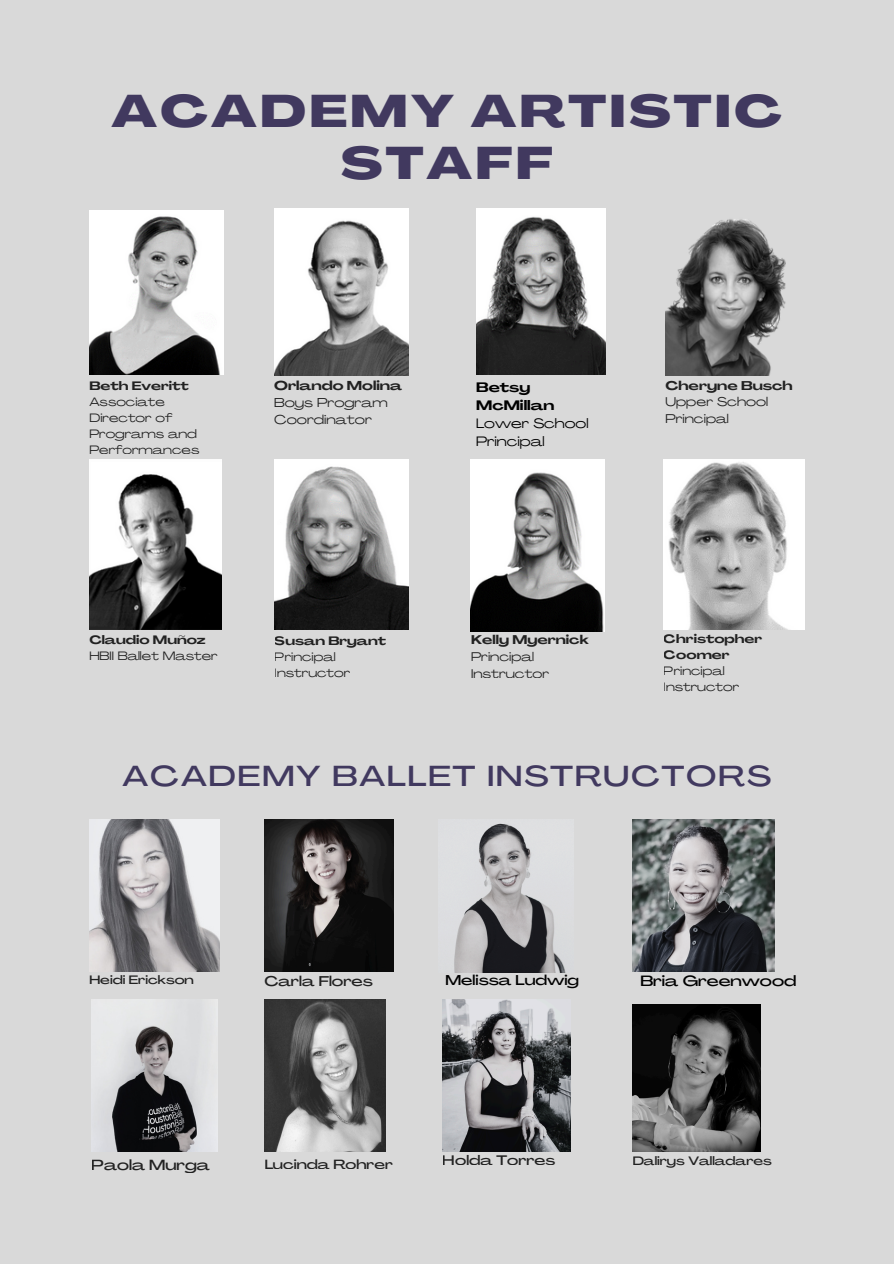
<style>
.page{position:relative;width:894px;height:1264px;background:#fff}
.page>*{position:absolute;margin:0;border:0;box-sizing:border-box;transform-origin:0 0}
.t1{font:800 45px/51.8px "Agrandir Grand";letter-spacing:.07em;color:#41395f;text-align:center}
.t2{font:500 28.5px "Agrandir Grand";letter-spacing:.07em;color:#41395f}
.t3{font:500 14.7px "Agrandir Grand";color:#000}
.t4{font:500 14.4px "Agrandir Grand";color:#000}
.t5{font:500 14.1px "Agrandir Grand";color:#000}
.t6{font:500 13.95px "Agrandir Grand";color:#000}
.t7{font:500 13.65px "Agrandir Grand";color:#000}
.t8{font:13.5px/18px "Agrandir Grand";color:#000}
.t9{font:500 13.2px "Agrandir Grand";color:#000}
.t10{font:12.75px/17px "Agrandir Grand";color:#000}
.t11{font:700 12.75px "Agrandir Grand";color:#000}
.t12{font:12.45px/16.6px "Agrandir Grand";color:#000}
.t13{font:700 12.45px "Agrandir Grand";color:#000}
.t14{font:12px/16px "Agrandir Grand";color:#000}
.t15{font:700 12px/16px "Agrandir Grand";color:#000}
.t16{font:500 12px "Agrandir Grand";color:#000}
.s1{font-weight:700}
</style>
<div class="page">
<div style="left:0;top:0;width:893px;height:1263px;background:#d9d9d9"></div>
<img style="left:665px;top:219px;width:121px;height:157px">
<img style="left:89px;top:210px;width:134px;height:164px">
<img style="left:274px;top:208px;width:134px;height:168px">
<img style="left:476px;top:208px;width:129px;height:167px">
<img style="left:89px;top:460px;width:132px;height:170px">
<img style="left:274px;top:460px;width:134px;height:170px">
<img style="left:470px;top:460px;width:134px;height:171px">
<img style="left:663px;top:460px;width:141px;height:170px">
<img style="left:264px;top:999px;width:122px;height:152px">
<img style="left:264px;top:819px;width:130px;height:152px">
<img style="left:89px;top:819px;width:131px;height:152px">
<img style="left:92px;top:999px;width:126px;height:152px">
<img style="left:442px;top:999px;width:128px;height:152px">
<img style="left:632px;top:1004px;width:128px;height:147px">
<img style="left:632px;top:819px;width:142px;height:152px">
<img style="left:454px;top:823px;width:112px;height:149px">
<p class="t1" style="left:111px;top:90px;width:672px">ACADEMY ARTISTIC<br>STAFF</p>
<p class="t15" style="left:89px;top:378px;width:101px">Beth Everitt</p>
<p class="t14" style="left:89px;top:394px;width:111px">Associate<br>Director of<br>Programs and<br>Performances</p>
<p class="t11" style="left:274px;top:380px;width:129px">Orlando Molina</p>
<p class="t10" style="left:274px;top:395px;width:115px">Boys Program<br>Coordinator</p>
<h1 class="t8" style="left:476px;top:379px;width:114px"><span class="s1">Betsy<br>McMillan<br></span>Lower School<br>Principal</h1>
<p class="t15" style="left:89px;top:633px;width:118px">Claudio Muñoz</p>
<p class="t14" style="left:89px;top:649px;width:130px">HBII Ballet Master</p>
<p class="t15" style="left:275px;top:634px;width:113px">Susan Bryant</p>
<p class="t14" style="left:275px;top:650px;width:77px">Principal<br>Instructor</p>
<p class="t13" style="left:471px;top:635px;width:119px">Kelly Myernick</p>
<p class="t12" style="left:471px;top:649px;width:79px">Principal<br>Instructor</p>
<p class="t13" style="left:665px;top:380px;width:129px">Cheryne Busch</p>
<p class="t12" style="left:665px;top:395px;width:104px">Upper School<br>Principal</p>
<p class="t15" style="left:663px;top:632px;width:100px">Christopher<br>Coomer</p>
<p class="t14" style="left:663px;top:664px;width:77px">Principal<br>Instructor</p>
<p class="t2" style="left:122px;top:764px;width:650px">ACADEMY BALLET INSTRUCTORS</p>
<p class="t16" style="left:89px;top:975px;width:106px">Heidi Erickson</p>
<p class="t6" style="left:264px;top:975px;width:110px">Carla Flores</p>
<p class="t5" style="left:445px;top:974px;width:135px">Melissa Ludwig</p>
<p class="t3" style="left:640px;top:974px;width:157px">Bria Greenwood</p>
<p class="t4" style="left:92px;top:1158px;width:120px">Paola Murga</p>
<p class="t7" style="left:442px;top:1154px;width:114px">Holda Torres</p>
<p class="t16" style="left:632px;top:1155px;width:141px">Dalirys Valladares</p>
<p class="t9" style="left:264px;top:1158px;width:130px">Lucinda Rohrer</p>
</div>
